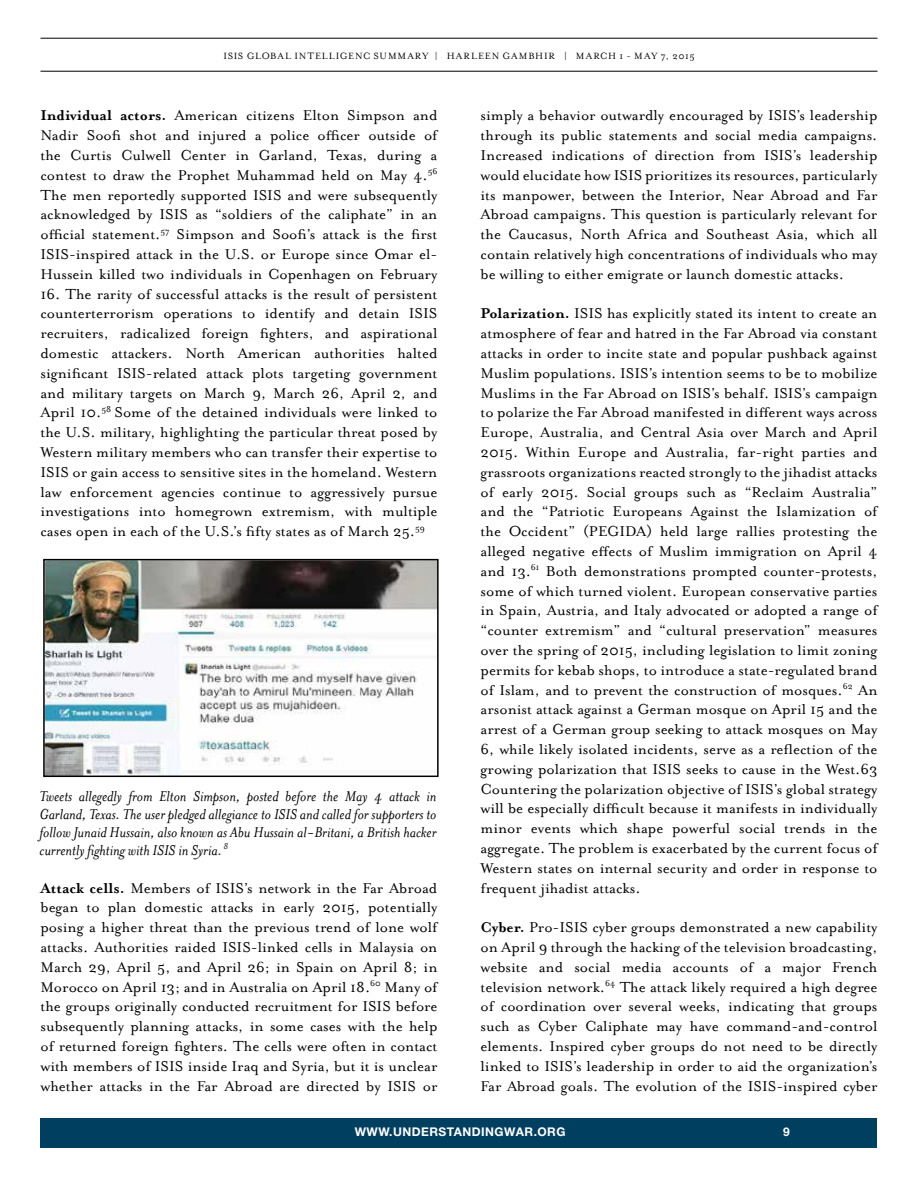
<style>
.page{position:relative;width:918px;height:1188px;background:#fff}
.page>*{position:absolute;margin:0;border:0;box-sizing:border-box;transform-origin:0 0}
.t1{font:16.5px/19.8px "Mrs Eaves Roman";color:#000;text-align:justify}
.t2{font:italic 16.5px/18.1px "Mrs Eaves";color:#000;text-align:justify}
.t3{font:700 12px "Helvetica Neue";letter-spacing:.04em;color:#fff}
.t4{font:10.5px "Mrs Eaves Roman";letter-spacing:.075em;color:#000}
.s1{font-family:"Mrs Eaves";font-weight:700}
</style>
<div class="page">
<div style="left:40px;top:1118px;width:838px;height:30px;background:#003f5f"></div>
<hr style="left:40px;top:38px;width:838px;height:1px;background:#000">
<hr style="left:40px;top:71px;width:838px;height:1px;background:#000">
<img style="left:46px;top:562px;width:390px;height:212px">
<div style="left:43px;top:559px;width:396px;height:218px;border:2px solid #000"></div>
<p class="t4" style="left:223px;top:50px;width:473px">ISIS GLOBAL INTELLIGENC SUMMARY | HARLEEN GAMBHIR | MARCH 1 - MAY 7, 2015</p>
<p class="t1" style="left:40px;top:106px;width:398px"><span class="s1">Individual actors.</span> American citizens Elton Simpson and Nadir Soofi shot and injured a police officer outside of the Curtis Culwell Center in Garland, Texas, during a contest to draw the Prophet Muhammad held on May 4.<sup>56<br></sup>The men reportedly supported ISIS and were subsequently acknowledged by ISIS as “soldiers of the caliphate” in an official statement.<sup>57</sup> Simpson and Soofi’s attack is the first ISIS-inspired attack in the U.S. or Europe since Omar el-Hussein killed two individuals in Copenhagen on February</p>
<p class="t1" style="left:41px;top:284px;width:399px">16. The rarity of successful attacks is the result of persistent counterterrorism operations to identify and detain ISIS recruiters, radicalized foreign fighters, and aspirational domestic attackers. North American authorities halted significant ISIS-related attack plots targeting government and military targets on March 9, March 26, April 2, and April 10.<sup>58</sup> Some of the detained individuals were linked to the U.S. military, highlighting the particular threat posed by Western military members who can transfer their expertise to ISIS or gain access to sensitive sites in the homeland. Western law enforcement agencies continue to aggressively pursue investigations into homegrown extremism, with multiple cases open in each of the U.S.’s fifty states as of March 25.<sup>59</sup></p>
<p class="t2" style="left:40px;top:787px;width:398px">Tweets allegedly from Elton Simpson, posted before the May 4 attack in Garland, Texas. The user pledged allegiance to ISIS and called for supporters to follow Junaid Hussain, also known as Abu Hussain al-Britani, a British hacker currently fighting with ISIS in Syria. <sup>8</sup></p>
<p class="t1" style="left:40px;top:878px;width:399px"><span class="s1">Attack cells.</span> Members of ISIS’s network in the Far Abroad began to plan domestic attacks in early 2015, potentially posing a higher threat than the previous trend of lone wolf attacks. Authorities raided ISIS-linked cells in Malaysia on March 29, April 5, and April 26; in Spain on April 8; in Morocco on April 13; and in Australia on April 18.<sup>60</sup> Many of the groups originally conducted recruitment for ISIS before subsequently planning attacks, in some cases with the help of returned foreign fighters. The cells were often in contact with members of ISIS inside Iraq and Syria, but it is unclear whether attacks in the Far Abroad are directed by ISIS or</p>
<p class="t1" style="left:481px;top:106px;width:399px">simply a behavior outwardly encouraged by ISIS’s leadership through its public statements and social media campaigns.<br>Increased indications of direction from ISIS’s leadership would elucidate how ISIS prioritizes its resources, particularly its manpower, between the Interior, Near Abroad and Far Abroad campaigns. This question is particularly relevant for the Caucasus, North Africa and Southeast Asia, which all contain relatively high concentrations of individuals who may be willing to either emigrate or launch domestic attacks.</p>
<p class="t1" style="left:481px;top:304px;width:399px"><span class="s1">Polarization.</span> ISIS has explicitly stated its intent to create an atmosphere of fear and hatred in the Far Abroad via constant attacks in order to incite state and popular pushback against Muslim populations. ISIS’s intention seems to be to mobilize Muslims in the Far Abroad on ISIS’s behalf. ISIS’s campaign to polarize the Far Abroad manifested in different ways across Europe, Australia, and Central Asia over March and April 2015. Within Europe and Australia, far-right parties and grassroots organizations reacted strongly to the jihadist attacks of early 2015. Social groups such as “Reclaim Australia” and the “Patriotic Europeans Against the Islamization of the Occident” (PEGIDA) held large rallies protesting the alleged negative effects of Muslim immigration on April 4 and 13.<sup>61</sup> Both demonstrations prompted counter-protests, some of which turned violent. European conservative parties in Spain, Austria, and Italy advocated or adopted a range of “counter extremism” and “cultural preservation” measures over the spring of 2015, including legislation to limit zoning permits for kebab shops, to introduce a state-regulated brand of Islam, and to prevent the construction of mosques.<sup>62</sup> An arsonist attack against a German mosque on April 15 and the arrest of a German group seeking to attack mosques on May 6, while likely isolated incidents, serve as a reflection of the growing polarization that ISIS seeks to cause in the West.63<br>Countering the polarization objective of ISIS’s global strategy will be especially difficult because it manifests in individually minor events which shape powerful social trends in the aggregate. The problem is exacerbated by the current focus of Western states on internal security and order in response to frequent jihadist attacks.</p>
<p class="t1" style="left:481px;top:918px;width:399px"><span class="s1">Cyber.</span> Pro-ISIS cyber groups demonstrated a new capability on April 9 through the hacking of the television broadcasting, website and social media accounts of a major French television network.<sup>64</sup> The attack likely required a high degree of coordination over several weeks, indicating that groups such as Cyber Caliphate may have command-and-control elements. Inspired cyber groups do not need to be directly linked to ISIS’s leadership in order to aid the organization’s Far Abroad goals. The evolution of the ISIS-inspired cyber</p>
<p class="t3" style="left:355px;top:1124px;width:212px">WWW.UNDERSTANDINGWAR.ORG</p>
<p class="t3" style="left:783px;top:1124px;width:8px">9</p>
</div>
